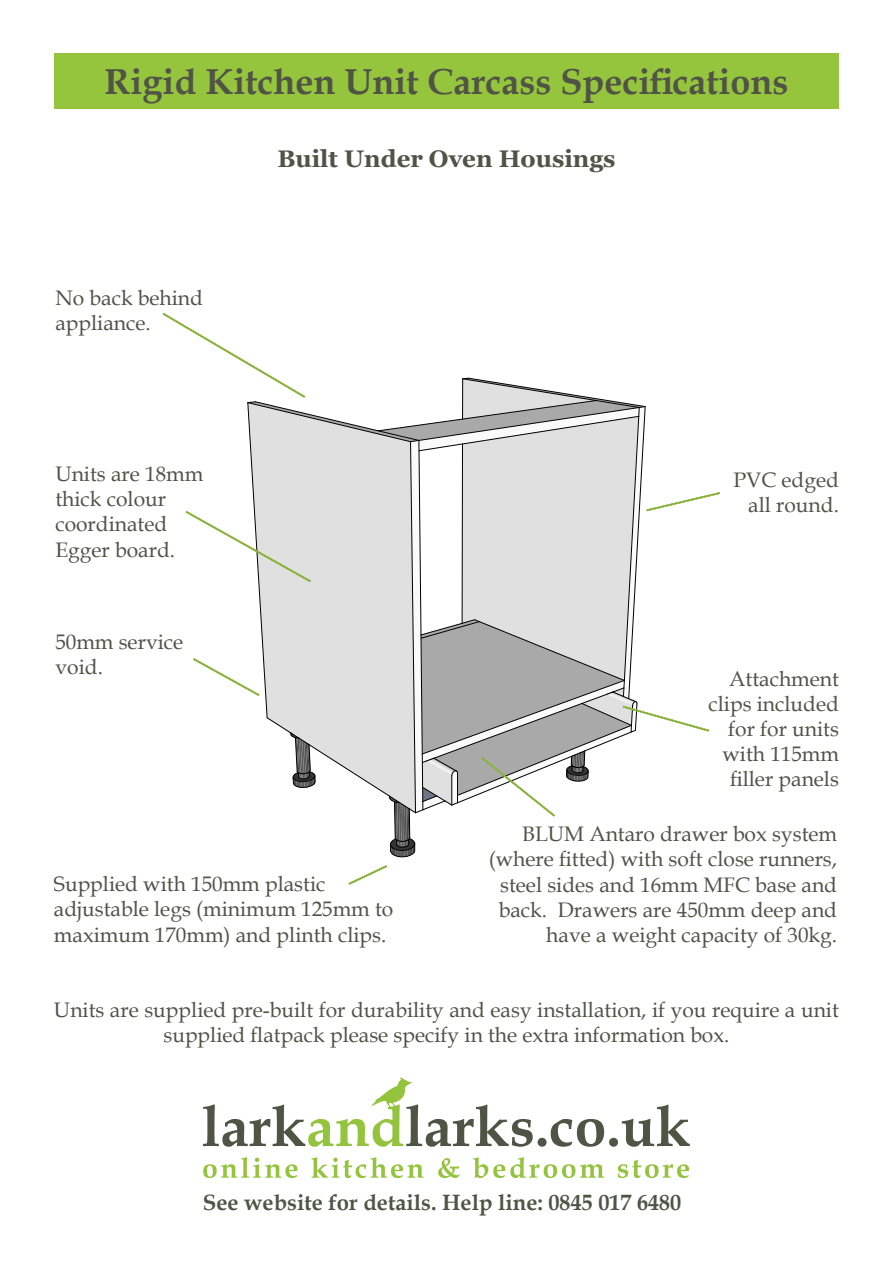
<style>
.page{position:relative;width:893px;height:1263px;background:#fff}
.page>*{position:absolute;margin:0;border:0;box-sizing:border-box;transform-origin:0 0}
.t1{font:700 36px "Book Antiqua";color:#505346}
.t2{font:700 24px "Georgia";color:#505346}
.t3{font:700 22.2px "Book Antiqua";color:#4f5445}
.t4{font:21px/25.2px "Book Antiqua";color:#505346}
</style>
<div class="page">
<svg style="left:203px;top:1157px;width:94px;height:21px"></svg>
<svg style="left:311px;top:1157px;width:113px;height:21px"></svg>
<svg style="left:438px;top:1158px;width:22px;height:20px"></svg>
<svg style="left:473px;top:1157px;width:131px;height:21px"></svg>
<svg style="left:618px;top:1160px;width:71px;height:18px"></svg>
<svg style="left:203px;top:1077px;width:487px;height:70px"></svg>
<div style="left:54px;top:53px;width:785px;height:55px;background:#95c43d"></div>
<svg style="left:348px;top:865px;width:39px;height:20px"></svg>
<svg style="left:162px;top:312px;width:558px;height:545px"></svg>
<h1 class="t1" style="left:105px;top:57px;width:685px">Rigid Kitchen Unit Carcass Specifications</h1>
<p class="t4" style="left:55px;top:285px;width:149px">No back behind appliance.</p>
<p class="t2" style="left:277px;top:143px;width:340px">Built Under Oven Housings</p>
<p class="t4" style="left:55px;top:461px;width:149px">Units are 18mm thick colour coordinated<br>Egger board.</p>
<p class="t4" style="left:733px;top:467px;width:107px;text-align:right">PVC edged all round.</p>
<p class="t4" style="left:55px;top:628px;width:129px">50mm service void.</p>
<p class="t4" style="left:54px;top:871px;width:341px">Supplied with 150mm plastic adjustable legs (minimum 125mm to maximum 170mm) and plinth clips.</p>
<p class="t4" style="left:708px;top:665px;width:132px;text-align:right">Attachment clips included for for units with 115mm filler panels</p>
<p class="t4" style="left:489px;top:821px;width:350px;text-align:right">BLUM Antaro drawer box system (where fitted) with soft close runners, steel sides and 16mm MFC base and back. Drawers are 450mm deep and have a weight capacity of 30kg.</p>
<p class="t4" style="left:54px;top:996px;width:786px;text-align:center">Units are supplied pre-built for durability and easy installation, if you require a unit supplied flatpack please specify in the extra information box.</p>
<p class="t3" style="left:203px;top:1187px;width:480px">See website for details. Help line: 0845 017 6480</p>
</div>
